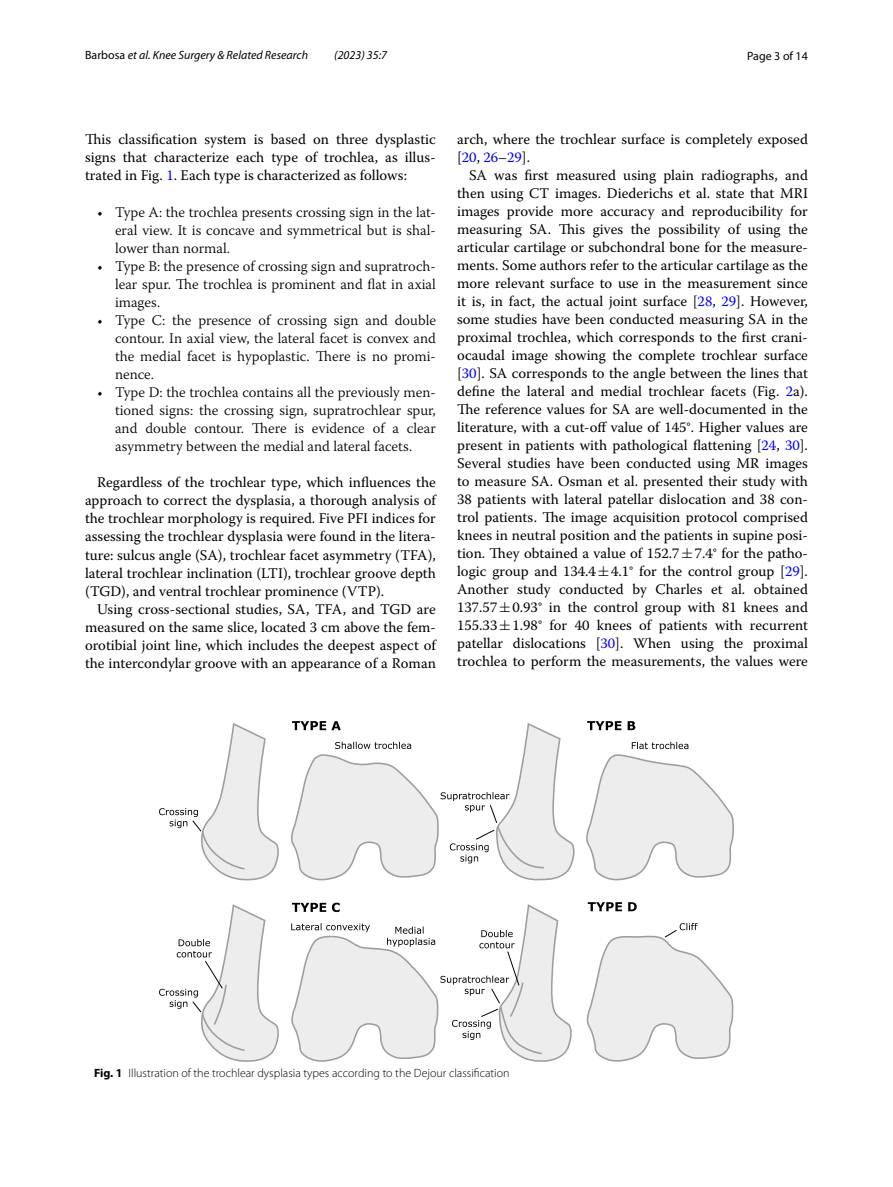
<style>
.page{position:relative;width:893px;height:1187px;background:#fff}
.page>*{position:absolute;margin:0;border:0;box-sizing:border-box;transform-origin:0 0}
.t1{font:14.7px/18px "Warnock Pro";color:#000;text-align:justify}
.t2{font:300 14.7px/18px "Warnock Pro";color:#000;text-align:justify}
.t3{font:300 12px "Myriad Pro";color:#000}
.t4{font:italic 12px "Myriad Pro";color:#000}
.t5{font:12px "Myriad Pro";color:#000}
.s1{font-style:normal}
.s2{color:#00f}
.s3{font-family:"MTSY"}
.s4{font-weight:700}
</style>
<div class="page">
<svg style="left:587px;top:721px;width:48px;height:9px"></svg>
<svg style="left:588px;top:902px;width:49px;height:9px"></svg>
<svg style="left:159px;top:723px;width:107px;height:106px"></svg>
<svg style="left:159px;top:939px;width:120px;height:122px"></svg>
<svg style="left:192px;top:804px;width:87px;height:213px"></svg>
<svg style="left:291px;top:721px;width:284px;height:160px"></svg>
<svg style="left:586px;top:741px;width:148px;height:140px"></svg>
<svg style="left:291px;top:902px;width:281px;height:159px"></svg>
<svg style="left:587px;top:923px;width:147px;height:138px"></svg>
<p class="t4" style="left:85px;top:48px;width:225px"><span class="s1">Barbosa</span> et al. Knee Surgery &amp; Related Research</p>
<p class="t4" style="left:334px;top:48px;width:54px">(2023) 35:7</p>
<p class="t5" style="left:747px;top:48px;width:62px">Page 3 of 14</p>
<p class="t1" style="left:85px;top:130px;width:352px">This classification system is based on three dysplastic signs that characterize each type of trochlea, as illus&shy;trated in Fig. <span class="s2">1</span>. Each type is characterized as follows:</p>
<p class="t2" style="left:115px;top:202px;width:322px;text-indent:-18px">• Type A: the trochlea presents crossing sign in the lat&shy;eral view. It is concave and symmetrical but is shal&shy;lower than normal.</p>
<p class="t2" style="left:115px;top:256px;width:322px;text-indent:-18px">• Type B: the presence of crossing sign and supratroch&shy;lear spur. The trochlea is prominent and flat in axial images.</p>
<p class="t2" style="left:115px;top:310px;width:322px;text-indent:-18px">• Type C: the presence of crossing sign and double contour. In axial view, the lateral facet is convex and the medial facet is hypoplastic. There is no promi&shy;nence.</p>
<p class="t2" style="left:115px;top:382px;width:322px;text-indent:-18px">• Type D: the trochlea contains all the previously men&shy;tioned signs: the crossing sign, supratrochlear spur, and double contour. There is evidence of a clear asymmetry between the medial and lateral facets.</p>
<p class="t1" style="left:85px;top:473px;width:352px;text-indent:12px">Regardless of the trochlear type, which influences the approach to correct the dysplasia, a thorough analysis of the trochlear morphology is required. Five PFI indices for assessing the trochlear dysplasia were found in the litera&shy;ture: sulcus angle (SA), trochlear facet asymmetry (TFA), lateral trochlear inclination (LTI), trochlear groove depth (TGD), and ventral trochlear prominence (VTP).</p>
<p class="t1" style="left:85px;top:599px;width:352px;text-indent:12px">Using cross-sectional studies, SA, TFA, and TGD are measured on the same slice, located 3 cm above the fem&shy;orotibial joint line, which includes the deepest aspect of the intercondylar groove with an appearance of a Roman</p>
<p class="t1" style="left:457px;top:130px;width:352px">arch, where the trochlear surface is completely exposed [<span class="s2">20</span>, <span class="s2">26</span>–<span class="s2">29</span>].</p>
<p class="t1" style="left:457px;top:166px;width:352px;text-indent:12px">SA was first measured using plain radiographs, and then using CT images. Diederichs et al. state that MRI images provide more accuracy and reproducibility for measuring SA. This gives the possibility of using the articular cartilage or subchondral bone for the measure&shy;ments. Some authors refer to the articular cartilage as the more relevant surface to use in the measurement since it is, in fact, the actual joint surface [<span class="s2">28</span>, <span class="s2">29</span>]. However, some studies have been conducted measuring SA in the proximal trochlea, which corresponds to the first crani&shy;ocaudal image showing the complete trochlear surface [<span class="s2">30</span>]. SA corresponds to the angle between the lines that define the lateral and medial trochlear facets (Fig. <span class="s2">2</span>a).<br>The reference values for SA are well-documented in the literature, with a cut-off value of 145°. Higher values are present in patients with pathological flattening [<span class="s2">24</span>, <span class="s2">30</span>].<br>Several studies have been conducted using MR images to measure SA. Osman et al. presented their study with 38 patients with lateral patellar dislocation and 38 con&shy;trol patients. The image acquisition protocol comprised knees in neutral position and the patients in supine posi&shy;tion. They obtained a value of 152.7<span class="s3">±</span>7.4° for the patho&shy;logic group and 134.4<span class="s3">±</span>4.1° for the control group [<span class="s2">29</span>].<br>Another study conducted by Charles et al. obtained 137.57<span class="s3">±</span>0.93° in the control group with 81 knees and 155.33<span class="s3">±</span>1.98° for 40 knees of patients with recurrent patellar dislocations [<span class="s2">30</span>]. When using the proximal trochlea to perform the measurements, the values were</p>
<p class="t3" style="left:94px;top:1066px;width:417px"><span class="s4">Fig. 1</span> Illustration of the trochlear dysplasia types according to the Dejour classification</p>
</div>
